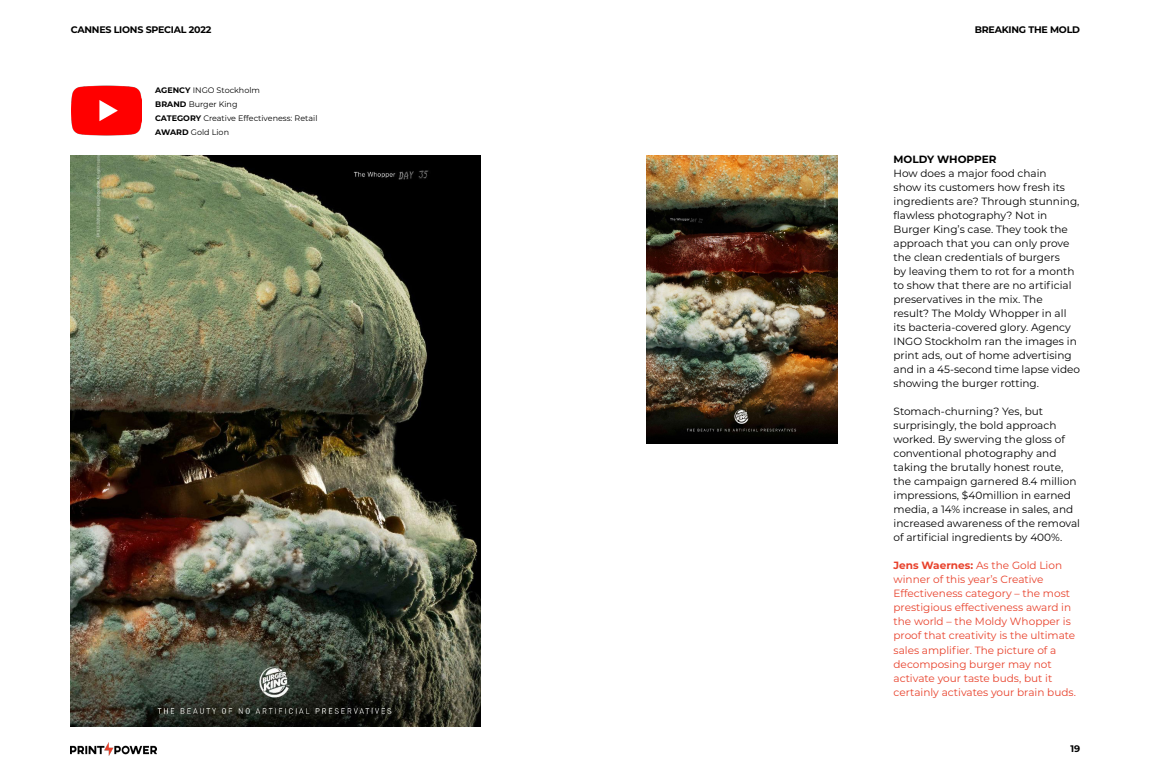
<style>
.page{position:relative;width:1151px;height:783px;background:#fff}
.page>*{position:absolute;margin:0;border:0;box-sizing:border-box;transform-origin:0 0}
.Body_copy{font:10.5px/14px "Montserrat";color:#000}
.Body_copy-2{font:10.5px/14px "Montserrat";color:#e8412b}
.Body_copy-3{font:700 10.5px "Montserrat";color:#000}
.t1{font:700 9.5px "Montserrat";letter-spacing:-.025em;color:#000}
.t2{font:8px/14px "Montserrat";color:#000}
.s1{font-weight:700}
</style>
<div class="page">
<img style="left:71px;top:742px;width:86px;height:13px">
<img style="left:71px;top:155px;width:409px;height:571px">
<img style="left:646px;top:155px;width:192px;height:288px">
<img style="left:71px;top:85px;width:71px;height:51px">
<p class="t1" style="left:71px;top:23px;width:142px">CANNES LIONS SPECIAL 2022</p>
<p class="t1" style="left:975px;top:23px;width:107px">BREAKING THE MOLD</p>
<p class="t2" style="left:155px;top:83px;width:164px"><span class="s1">AGENCY</span> INGO Stockholm<br><span class="s1">BRAND</span> Burger King<br><span class="s1">CATEGORY</span> Creative Effectiveness: Retail<br><span class="s1">AWARD</span> Gold Lion</p>
<p class="Body_copy-3" style="left:893px;top:152px;width:104px">MOLDY WHOPPER</p>
<p class="Body_copy" style="left:893px;top:166px;width:188px">How does a major food chain<br>show its customers how fresh its ingredients are? Through stunning, flawless photography? Not in<br>Burger King’s case. They took the approach that you can only prove the clean credentials of burgers<br>by leaving them to rot for a month to show that there are no artificial preservatives in the mix. The result? The Moldy Whopper in all its bacteria-covered glory. Agency<br>INGO Stockholm ran the images in print ads, out of home advertising and in a 45-second time lapse video showing the burger rotting.</p>
<p class="Body_copy" style="left:893px;top:404px;width:188px">Stomach-churning? Yes, but surprisingly, the bold approach worked. By swerving the gloss of conventional photography and taking the brutally honest route, the campaign garnered 8.4 million impressions, $40million in earned media, a 14% increase in sales, and increased awareness of the removal of artificial ingredients by 400%.</p>
<p class="Body_copy-2" style="left:893px;top:558px;width:184px"><span class="s1">Jens Waernes:</span> As the Gold Lion winner of this year’s Creative<br>Effectiveness category – the most prestigious effectiveness award in the world – the Moldy Whopper is proof that creativity is the ultimate sales amplifier. The picture of a decomposing burger may not activate your taste buds, but it certainly activates your brain buds.</p>
<p class="t1" style="left:1070px;top:741px;width:11px">19</p>
</div>
